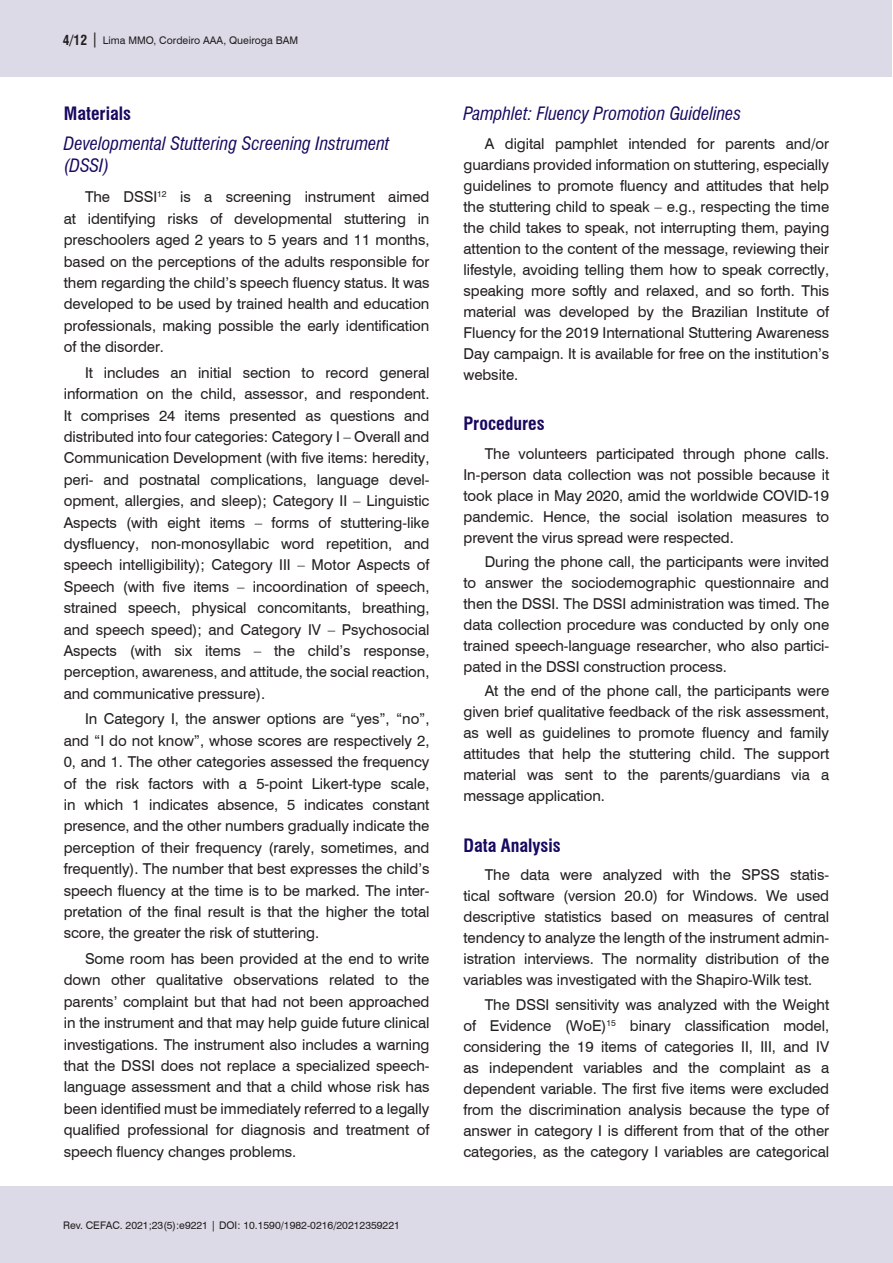
<style>
.page{position:relative;width:893px;height:1263px;background:#fff}
.page>*{position:absolute;margin:0;border:0;box-sizing:border-box;transform-origin:0 0}
.Nivel_3{font:italic condensed 18px/22px "Swiss 721 BT";color:#18085f}
.Nivel_2{font:700 condensed 18px "Swiss 721 BT";color:#18085f}
.Corpo_do_texto_INGL{font:15px/21.5px "Swiss 721 BT";letter-spacing:-.005em;color:#231f20;text-align:justify}
.t1{font:10.5px "Swiss 721 BT";color:#231f20}
.s1{font-weight:700;font-stretch:condensed;font-size:13.5px}
.s2{font-size:15px}
</style>
<div class="page">
<div style="left:0;top:1186px;width:892px;height:77px;background:#dcdae7"></div>
<div style="left:0;top:0;width:892px;height:77px;background:#dcdae7"></div>
<p class="t1" style="left:63px;top:34px;width:237px"><span class="s1">4/12</span> <span class="s2">|</span> Lima MMO, Cordeiro AAA, Queiroga BAM</p>
<p class="Nivel_2" style="left:64px;top:103px;width:69px">Materials</p>
<p class="Nivel_3" style="left:64px;top:133px;width:327px">Developmental Stuttering Screening Instrument (DSSI)</p>
<p class="Corpo_do_texto_INGL" style="left:64px;top:186px;width:367px;text-indent:21px">The DSSI<sup>12</sup> is a screening instrument aimed at identifying risks of developmental stuttering in preschoolers aged 2 years to 5 years and 11 months, based on the perceptions of the adults responsible for them regarding the child’s speech fluency status. It was developed to be used by trained health and education professionals, making possible the early identification of the disorder.</p>
<p class="Corpo_do_texto_INGL" style="left:64px;top:362px;width:367px;text-indent:21px">It includes an initial section to record general information on the child, assessor, and respondent.<br>It comprises 24 items presented as questions and distributed into four categories: Category I – Overall and Communication Development (with five items: heredity, peri- and postnatal complications, language devel&shy;opment, allergies, and sleep); Category II – Linguistic Aspects (with eight items – forms of stuttering-like dysfluency, non-monosyllabic word repetition, and speech intelligibility); Category III – Motor Aspects of Speech (with five items – incoordination of speech, strained speech, physical concomitants, breathing, and speech speed); and Category IV – Psychosocial Aspects (with six items – the child’s response, perception, awareness, and attitude, the social reaction, and communicative pressure).</p>
<p class="Corpo_do_texto_INGL" style="left:64px;top:708px;width:367px;text-indent:21px">In Category I, the answer options are “yes”, “no”, and “I do not know”, whose scores are respectively 2, 0, and 1. The other categories assessed the frequency of the risk factors with a 5-point Likert-type scale, in which 1 indicates absence, 5 indicates constant presence, and the other numbers gradually indicate the perception of their frequency (rarely, sometimes, and frequently). The number that best expresses the child’s speech fluency at the time is to be marked. The inter&shy;pretation of the final result is that the higher the total score, the greater the risk of stuttering.</p>
<p class="Corpo_do_texto_INGL" style="left:64px;top:948px;width:367px;text-indent:21px">Some room has been provided at the end to write down other qualitative observations related to the parents’ complaint but that had not been approached in the instrument and that may help guide future clinical investigations. The instrument also includes a warning that the DSSI does not replace a specialized speech&shy;language assessment and that a child whose risk has been identified must be immediately referred to a legally qualified professional for diagnosis and treatment of speech fluency changes problems.</p>
<p class="t1" style="left:63px;top:1218px;width:338px">Rev. CEFAC. 2021;23(5):e9221 | DOI: 10.1590/1982-0216/20212359221</p>
<p class="Nivel_3" style="left:463px;top:102px;width:279px">Pamphlet: Fluency Promotion Guidelines</p>
<p class="Corpo_do_texto_INGL" style="left:463px;top:133px;width:367px;line-height:21px;text-indent:21px">A digital pamphlet intended for parents and/or guardians provided information on stuttering, especially guidelines to promote fluency and attitudes that help the stuttering child to speak – e.g., respecting the time the child takes to speak, not interrupting them, paying attention to the content of the message, reviewing their lifestyle, avoiding telling them how to speak correctly, speaking more softly and relaxed, and so forth. This material was developed by the Brazilian Institute of Fluency for the 2019 International Stuttering Awareness Day campaign. It is available for free on the institution’s website.</p>
<p class="Nivel_2" style="left:463px;top:413px;width:83px">Procedures</p>
<p class="Corpo_do_texto_INGL" style="left:463px;top:443px;width:367px;line-height:21px;text-indent:21px">The volunteers participated through phone calls.<br>In-person data collection was not possible because it took place in May 2020, amid the worldwide COVID-19 pandemic. Hence, the social isolation measures to prevent the virus spread were respected.</p>
<p class="Corpo_do_texto_INGL" style="left:463px;top:551px;width:367px;line-height:21px;text-indent:21px">During the phone call, the participants were invited to answer the sociodemographic questionnaire and then the DSSI. The DSSI administration was timed. The data collection procedure was conducted by only one trained speech-language researcher, who also partici&shy;pated in the DSSI construction process.</p>
<p class="Corpo_do_texto_INGL" style="left:463px;top:680px;width:367px;line-height:21px;text-indent:21px">At the end of the phone call, the participants were given brief qualitative feedback of the risk assessment, as well as guidelines to promote fluency and family attitudes that help the stuttering child. The support material was sent to the parents/guardians via a message application.</p>
<p class="Nivel_2" style="left:463px;top:834px;width:99px">Data Analysis</p>
<p class="Corpo_do_texto_INGL" style="left:463px;top:864px;width:367px;line-height:21px;text-indent:21px">The data were analyzed with the SPSS statis&shy;tical software (version 20.0) for Windows. We used descriptive statistics based on measures of central tendency to analyze the length of the instrument admin&shy;istration interviews. The normality distribution of the variables was investigated with the Shapiro-Wilk test.</p>
<p class="Corpo_do_texto_INGL" style="left:463px;top:994px;width:367px;line-height:21px;text-indent:21px">The DSSI sensitivity was analyzed with the Weight of Evidence (WoE)<sup>15</sup> binary classification model, considering the 19 items of categories II, III, and IV as independent variables and the complaint as a dependent variable. The first five items were excluded from the discrimination analysis because the type of answer in category I is different from that of the other categories, as the category I variables are categorical</p>
</div>
